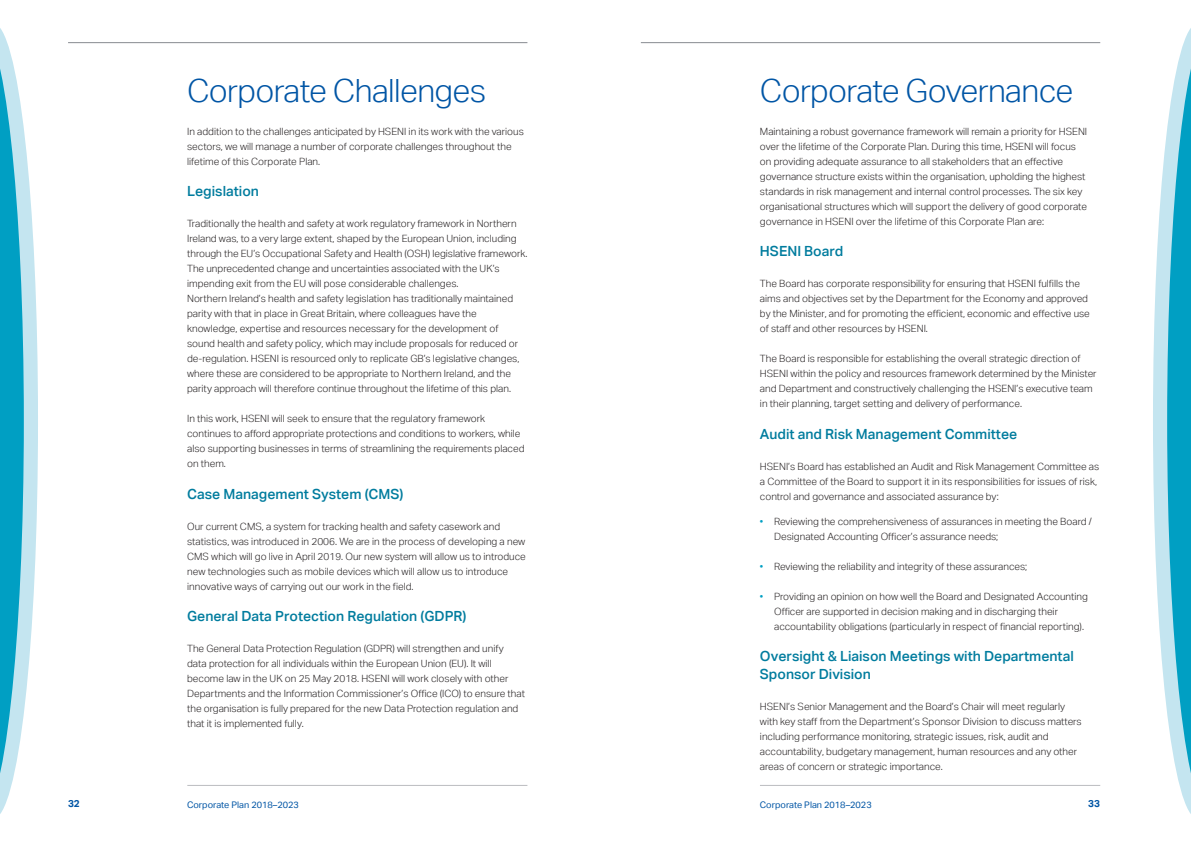
<style>
.page{position:relative;width:1191px;height:842px;background:#fff}
.page>*{position:absolute;margin:0;border:0;box-sizing:border-box;transform-origin:0 0}
.t1{font:300 32px "Aktiv Grotesk";letter-spacing:-.02em;color:#0155a5}
.t2{font:500 14px/17.5px "Aktiv Grotesk";color:#007c9e}
.t3{font:300 10px/15px "Aktiv Grotesk";color:#231f20}
.t4{font:700 10px "Aktiv Grotesk";color:#0155a5}
.t5{font:9.1px "Aktiv Grotesk";color:#0155a5}
.s1{color:#009fc3}
</style>
<div class="page">
<hr style="left:68px;top:43px;width:459px;height:1px;background:#878b91">
<hr style="left:641px;top:43px;width:459px;height:1px;background:#878b91">
<hr style="left:187px;top:785px;width:340px;height:1px;background:#bbbdc0">
<hr style="left:760px;top:785px;width:340px;height:1px;background:#bbbdc0">
<svg style="left:0;top:28px;width:38px;height:786px"></svg>
<svg style="left:1153px;top:28px;width:38px;height:786px"></svg>
<h1 class="t1" style="left:187px;top:73px;width:300px">Corporate Challenges</h1>
<p class="t3" style="left:187px;top:124px;width:338px">In addition to the challenges anticipated by HSENI in its work with the various sectors, we will manage a number of corporate challenges throughout the lifetime of this Corporate Plan.</p>
<h2 class="t2" style="left:187px;top:182px;width:73px">Legislation</h2>
<p class="t3" style="left:187px;top:216px;width:342px">Traditionally the health and safety at work regulatory framework in Northern Ireland was, to a very large extent, shaped by the European Union, including through the EU’s Occupational Safety and Health (OSH) legislative framework.<br>The unprecedented change and uncertainties associated with the UK’s impending exit from the EU will pose considerable challenges.<br>Northern Ireland’s health and safety legislation has traditionally maintained parity with that in place in Great Britain, where colleagues have the knowledge, expertise and resources necessary for the development of sound health and safety policy, which may include proposals for reduced or de-regulation. HSENI is resourced only to replicate GB’s legislative changes, where these are considered to be appropriate to Northern Ireland, and the parity approach will therefore continue throughout the lifetime of this plan.</p>
<p class="t3" style="left:187px;top:411px;width:339px">In this work, HSENI will seek to ensure that the regulatory framework continues to afford appropriate protections and conditions to workers, while also supporting businesses in terms of streamlining the requirements placed on them.</p>
<h2 class="t2" style="left:187px;top:485px;width:218px">Case Management System (CMS)</h2>
<p class="t3" style="left:187px;top:518px;width:340px">Our current CMS, a system for tracking health and safety casework and statistics, was introduced in 2006. We are in the process of developing a new CMS which will go live in April 2019. Our new system will allow us to introduce new technologies such as mobile devices which will allow us to introduce innovative ways of carrying out our work in the field.</p>
<h2 class="t2" style="left:187px;top:607px;width:281px">General Data Protection Regulation (GDPR)</h2>
<p class="t3" style="left:187px;top:641px;width:339px">The General Data Protection Regulation (GDPR) will strengthen and unify data protection for all individuals within the European Union (EU). It will become law in the UK on 25 May 2018. HSENI will work closely with other Departments and the Information Commissioner’s Office (ICO) to ensure that the organisation is fully prepared for the new Data Protection regulation and that it is implemented fully.</p>
<h1 class="t1" style="left:760px;top:73px;width:315px">Corporate Governance</h1>
<p class="t3" style="left:760px;top:124px;width:329px">Maintaining a robust governance framework will remain a priority for HSENI over the lifetime of the Corporate Plan. During this time, HSENI will focus on providing adequate assurance to all stakeholders that an effective governance structure exists within the organisation, upholding the highest standards in risk management and internal control processes. The six key organisational structures which will support the delivery of good corporate governance in HSENI over the lifetime of this Corporate Plan are:</p>
<h2 class="t2" style="left:760px;top:242px;width:85px">HSENI Board</h2>
<p class="t3" style="left:760px;top:276px;width:331px">The Board has corporate responsibility for ensuring that HSENI fulfills the aims and objectives set by the Department for the Economy and approved by the Minister, and for promoting the efficient, economic and effective use of staff and other resources by HSENI.</p>
<p class="t3" style="left:760px;top:351px;width:338px">The Board is responsible for establishing the overall strategic direction of HSENI within the policy and resources framework determined by the Minister and Department and constructively challenging the HSENI’s executive team in their planning, target setting and delivery of performance.</p>
<h2 class="t2" style="left:760px;top:425px;width:259px">Audit and Risk Management Committee</h2>
<p class="t3" style="left:760px;top:458px;width:341px">HSENI’s Board has established an Audit and Risk Management Committee as a Committee of the Board to support it in its responsibilities for issues of risk, control and governance and associated assurance by:</p>
<p class="t3" style="left:774px;top:514px;width:319px;text-indent:-14px"><span class="s1">•</span> Reviewing the comprehensiveness of assurances in meeting the Board /<br>Designated Accounting Officer’s assurance needs;</p>
<p class="t3" style="left:760px;top:559px;width:269px"><span class="s1">•</span> Reviewing the reliability and integrity of these assurances;</p>
<p class="t3" style="left:774px;top:589px;width:315px;text-indent:-14px"><span class="s1">•</span> Providing an opinion on how well the Board and Designated Accounting<br>Officer are supported in decision making and in discharging their accountability obligations (particularly in respect of financial reporting).</p>
<h2 class="t2" style="left:760px;top:648px;width:315px">Oversight &amp; Liaison Meetings with Departmental<br>Sponsor Division</h2>
<p class="t3" style="left:760px;top:699px;width:323px">HSENI’s Senior Management and the Board’s Chair will meet regularly with key staff from the Department’s Sponsor Division to discuss matters including performance monitoring, strategic issues, risk, audit and accountability, budgetary management, human resources and any other areas of concern or strategic importance.</p>
<p class="t4" style="left:68px;top:797px;width:13px">32</p>
<p class="t5" style="left:187px;top:799px;width:113px">Corporate Plan 2018–2023</p>
<p class="t5" style="left:760px;top:799px;width:113px">Corporate Plan 2018–2023</p>
<p class="t4" style="left:1088px;top:797px;width:13px">33</p>
</div>
